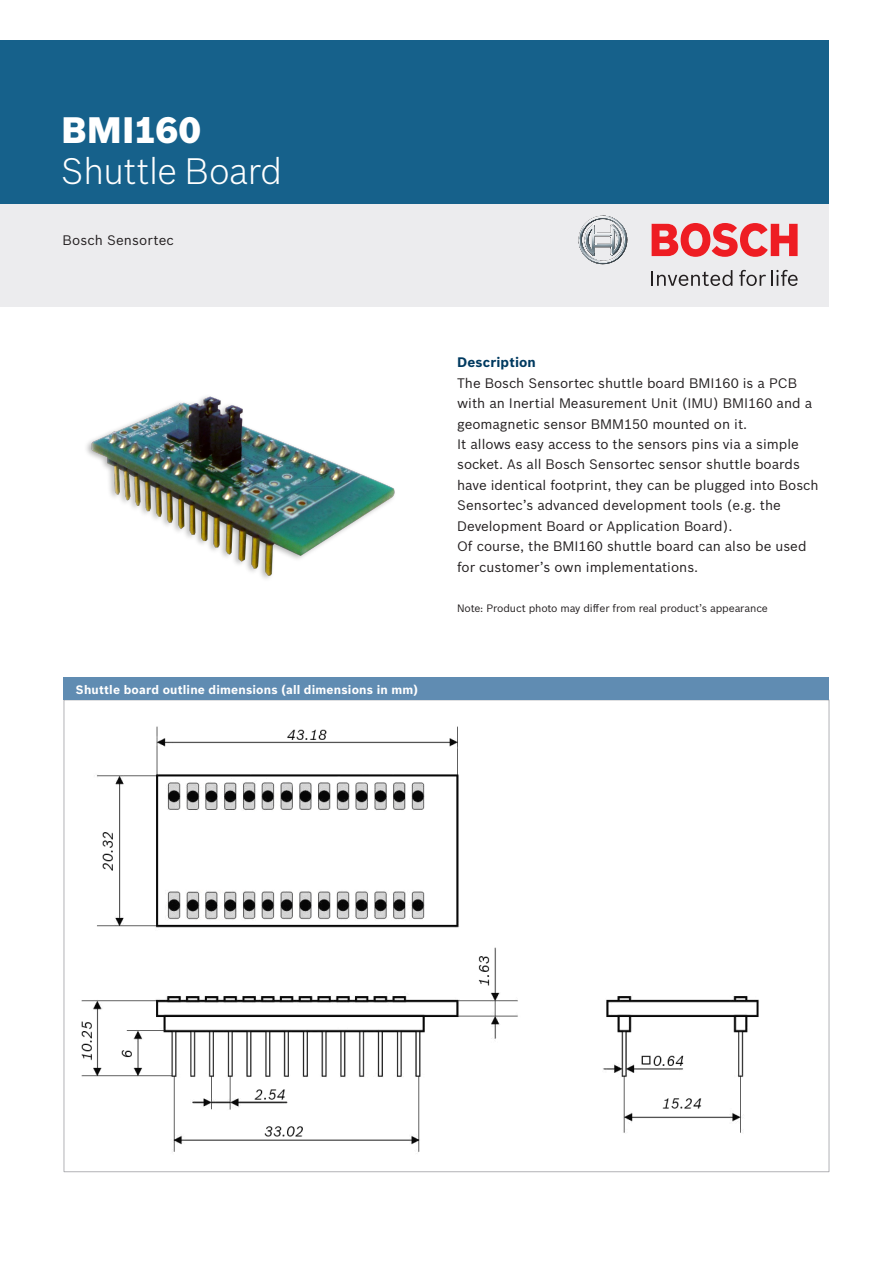
<style>
.page{position:relative;width:893px;height:1263px;background:#fff}
.page>*{position:absolute;margin:0;border:0;box-sizing:border-box;transform-origin:0 0}
.t1{font:300 36px "Bosch Sans";letter-spacing:-.015em;color:#fff}
.t2{font:900 36px "Bosch Sans";letter-spacing:-.005em;color:#fff}
.t3{font:13.5px/20.4px "Bosch Sans";color:#231f20}
.t4{font:700 13.5px "Bosch Sans";letter-spacing:.01em;color:#003a60}
.t5{font:700 12px "Bosch Sans";letter-spacing:.015em;color:#fff}
.t6{font:10.5px "Bosch Sans";letter-spacing:-.01em;color:#231f20}
</style>
<div class="page">
<div style="left:0;top:41px;width:829px;height:163px;background:#16618b"></div>
<div style="left:0;top:204px;width:829px;height:102px;background:#ececee"></div>
<svg style="left:579px;top:216px;width:48px;height:48px"></svg>
<svg style="left:652px;top:270px;width:80px;height:16px"></svg>
<svg style="left:739px;top:270px;width:59px;height:16px"></svg>
<svg style="left:652px;top:223px;width:146px;height:34px"></svg>
<img style="left:81px;top:726px;width:678px;height:426px">
<img style="left:86px;top:396px;width:309px;height:183px">
<div style="left:64px;top:677px;width:765px;height:23px;background:#608cb2"></div>
<h1 class="t2" style="left:61px;top:102px;width:141px">BMI160</h1>
<h1 class="t1" style="left:61px;top:145px;width:222px">Shuttle Board</h1>
<p class="t3" style="left:63px;top:229px;width:113px">Bosch Sensortec</p>
<p class="t5" style="left:76px;top:681px;width:344px">Shuttle board outline dimensions (all dimensions in mm)</p>
<p class="t4" style="left:457px;top:352px;width:80px">Description</p>
<p class="t3" style="left:457px;top:372px;width:363px">The Bosch Sensortec shuttle board BMI160 is a PCB with an Inertial Measurement Unit (IMU) BMI160 and a geomagnetic sensor BMM150 mounted on it.<br>It allows easy access to the sensors pins via a simple socket. As all Bosch Sensortec sensor shuttle boards have identical footprint, they can be plugged into Bosch Sensortec’s advanced development tools (e.g. the Development Board or Application Board).<br>Of course, the BMI160 shuttle board can also be used for customer’s own implementations.</p>
<p class="t6" style="left:457px;top:601px;width:312px">Note: Product photo may differ from real product’s appearance</p>
</div>
